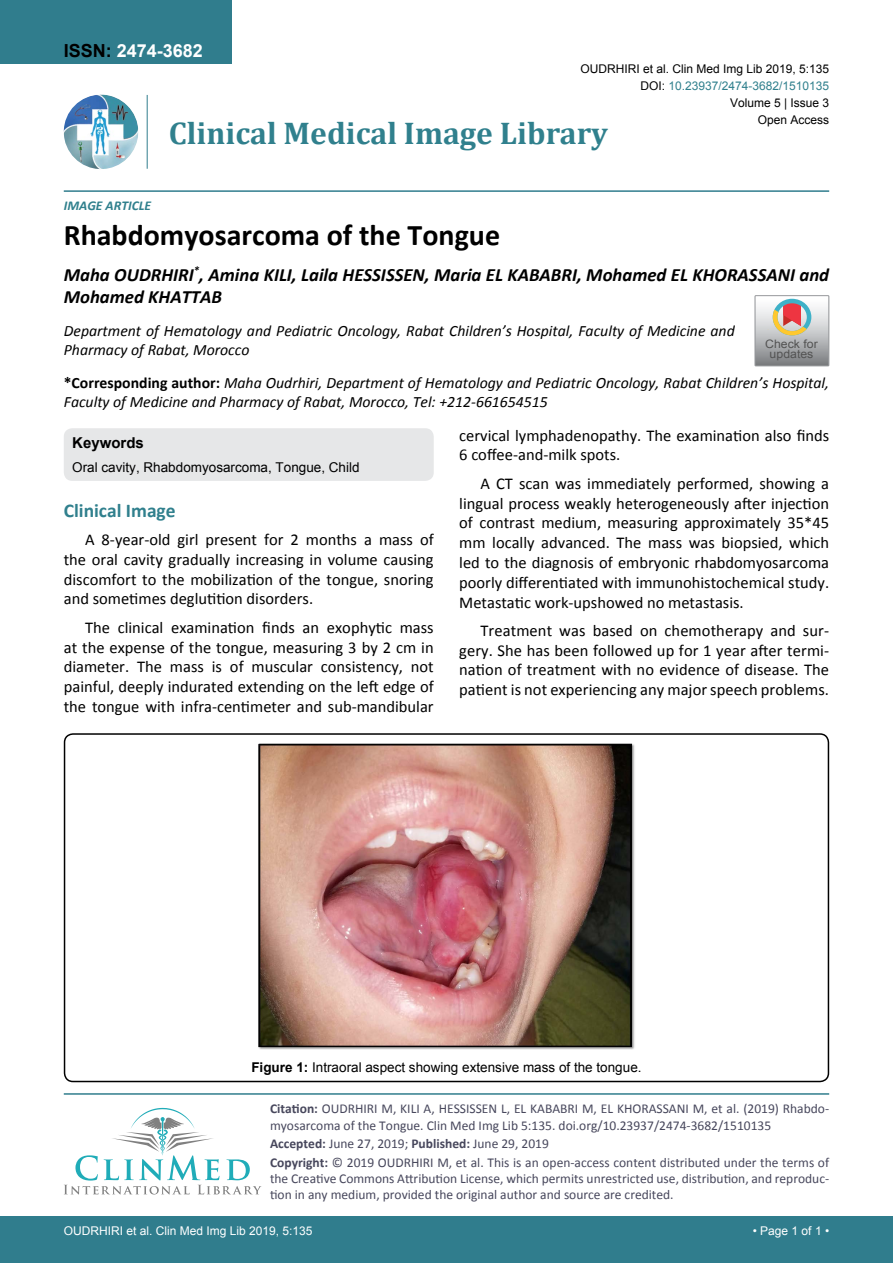
<style>
.page{position:relative;width:893px;height:1263px;background:#fff}
.page>*{position:absolute;margin:0;border:0;box-sizing:border-box;transform-origin:0 0}
.t1{font:700 31.5px "Cambria";color:#30808d}
.t2{font:700 30px "Calibri";color:#000}
.t3{font:700 19.5px "Calibri";color:#30808d}
.t4{font:italic 700 18.75px/22.5px "Calibri";color:#000}
.t5{font:700 18px "Arial";color:#fff}
.t6{font:16.5px/19.8px "Calibri";color:#000;text-align:justify}
.t7{font:italic 15.75px/18.9px "Calibri";color:#000}
.t8{font:700 15px "Arial";color:#000}
.t9{font:13.5px/16.2px "Calibri";color:#47475c}
.t10{font:13.5px "Arial";color:#000}
.t11{font:italic 700 13.5px "Calibri";color:#30808d}
.t12{font:12px/17.2px "Arial";color:#000;text-align:right}
.t13{font:12px "Arial";color:#fff}
.t14{font:12px "Arial";color:#30808d}
.t15{font:11.7px/10.1px "Arial";color:#535353;text-align:center;scale:1.06 1}
.s1{color:#000}
.s2{font-weight:700;font-style:normal}
.s3{font-weight:700}
</style>
<div class="page">
<div style="left:0;top:0;width:231px;height:64px;background:#307d8d"></div>
<img style="left:64px;top:95px;width:74px;height:74px;border-radius:37px">
<hr style="left:147px;top:95px;width:1px;height:74px;background:#307d8d">
<hr style="left:64px;top:190px;width:765px;height:2px;background:#307d8d">
<div style="left:0;top:1216px;width:893px;height:47px;background:#307d8d"></div>
<hr style="left:64px;top:1093px;width:765px;height:2px;background:#307d8d">
<svg style="left:64px;top:1108px;width:197px;height:86px"></svg>
<div style="left:64px;top:428px;width:370px;height:53px;background:#e6e7e8;border-radius:9px"></div>
<svg style="left:755px;top:296px;width:74px;height:70px;background:#bdb6b3"></svg>
<div style="left:64px;top:733px;width:765px;height:349px;border:2px solid #000;border-radius:9px"></div>
<img style="left:258px;top:744px;width:377px;height:305px">
<p class="t5" style="left:64px;top:38px;width:141px"><span class="s1">ISSN:</span> 2474-3682</p>
<p class="t12" style="left:580px;top:60px;width:250px">OUDRHIRI et al. Clin Med Img Lib 2019, 5:135</p>
<p class="t12" style="left:730px;top:94px;width:101px">Volume 5 | Issue 3<br>Open Access</p>
<p class="t14" style="left:640px;top:78px;width:190px"><span class="s1">DOI:</span> 10.23937/2474-3682/1510135</p>
<h1 class="t1" style="left:169px;top:111px;width:441px">Clinical Medical Image Library</h1>
<p class="t11" style="left:64px;top:197px;width:89px">IMAGE ARTICLE</p>
<h2 class="t2" style="left:64px;top:216px;width:438px">Rhabdomyosarcoma of the Tongue</h2>
<p class="t4" style="left:64px;top:263px;width:767px">Maha OUDRHIRI<sup>*</sup>, Amina KILI, Laila HESSISSEN, Maria EL KABABRI, Mohamed EL KHORASSANI and<br>Mohamed KHATTAB</p>
<p class="t7" style="left:64px;top:321px;width:672px">Department of Hematology and Pediatric Oncology, Rabat Children’s Hospital, Faculty of Medicine and<br>Pharmacy of Rabat, Morocco</p>
<p class="t15" style="left:765px;top:339px;width:51px">Check for updates</p>
<p class="t7" style="left:64px;top:373px;width:767px"><span class="s2">*Corresponding author:</span> Maha Oudrhiri, Department of Hematology and Pediatric Oncology, Rabat Children’s Hospital,<br>Faculty of Medicine and Pharmacy of Rabat, Morocco, Tel: +212-661654515</p>
<p class="t8" style="left:72px;top:432px;width:73px">Keywords</p>
<p class="t10" style="left:72px;top:459px;width:289px">Oral cavity, Rhabdomyosarcoma, Tongue, Child</p>
<p class="t3" style="left:64px;top:498px;width:113px">Clinical Image</p>
<p class="t6" style="left:64px;top:530px;width:371px;text-indent:21px">A 8-year-old girl present for 2 months a mass of the oral cavity gradually increasing in volume causing discomfort to the mobilization of the tongue, snoring and sometimes deglutition disorders.</p>
<p class="t6" style="left:64px;top:617px;width:371px;text-indent:21px">The clinical examination finds an exophytic mass at the expense of the tongue, measuring 3 by 2 cm in diameter. The mass is of muscular consistency, not painful, deeply indurated extending on the left edge of the tongue with infra-centimeter and sub-mandibular</p>
<p class="t6" style="left:459px;top:425px;width:371px">cervical lymphadenopathy. The examination also finds<br>6 coffee-and-milk spots.</p>
<p class="t6" style="left:459px;top:473px;width:371px;text-indent:21px">A CT scan was immediately performed, showing a lingual process weakly heterogeneously after injection of contrast medium, measuring approximately 35*45 mm locally advanced. The mass was biopsied, which led to the diagnosis of embryonic rhabdomyosarcoma poorly differentiated with immunohistochemical study.<br>Metastatic work-upshowed no metastasis.</p>
<p class="t6" style="left:459px;top:620px;width:371px;text-indent:21px">Treatment was based on chemotherapy and sur&shy;gery. She has been followed up for 1 year after termi&shy;nation of treatment with no evidence of disease. The patient is not experiencing any major speech problems.</p>
<p class="t10" style="left:251px;top:1058px;width:392px"><span class="s3">Figure 1:</span> Intraoral aspect showing extensive mass of the tongue.</p>
<p class="t9" style="left:270px;top:1101px;width:561px"><span class="s3">Citation:</span> OUDRHIRI M, KILI A, HESSISSEN L, EL KABABRI M, EL KHORASSANI M, et al. (2019) Rhabdo&shy;myosarcoma of the Tongue. Clin Med Img Lib 5:135. doi.org/10.23937/2474-3682/1510135</p>
<p class="t9" style="left:270px;top:1154px;width:561px;text-align:justify"><span class="s3">Copyright:</span> © 2019 OUDRHIRI M, et al. This is an open-access content distributed under the terms of the Creative Commons Attribution License, which permits unrestricted use, distribution, and reproduc&shy;tion in any medium, provided the original author and source are credited.</p>
<p class="t9" style="left:270px;top:1135px;width:280px"><span class="s3">Accepted:</span> June 27, 2019; <span class="s3">Published:</span> June 29, 2019</p>
<p class="t13" style="left:64px;top:1223px;width:250px">OUDRHIRI et al. Clin Med Img Lib 2019, 5:135</p>
<p class="t13" style="left:753px;top:1223px;width:78px">• Page 1 of 1 •</p>
</div>
